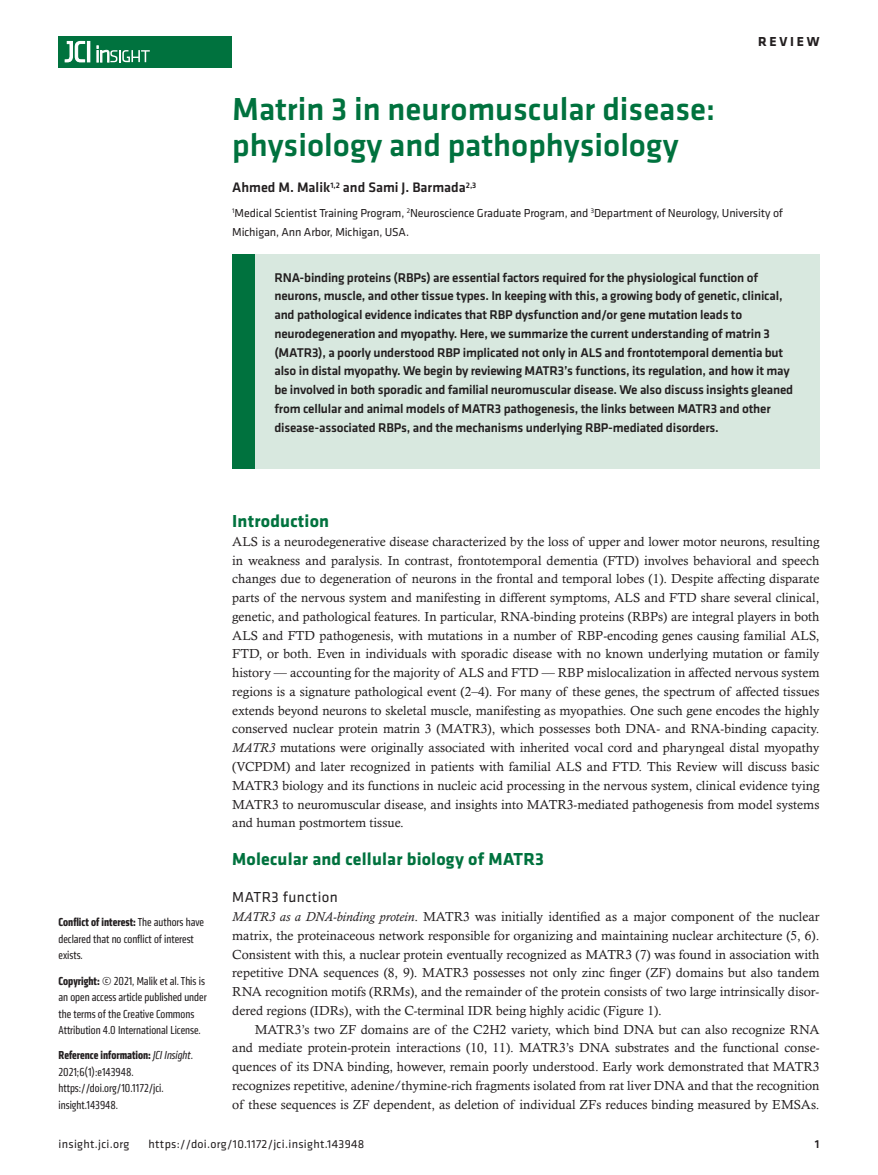
<style>
.page{position:relative;width:878px;height:1175px;background:#fff}
.page>*{position:absolute;margin:0;border:0;box-sizing:border-box;transform-origin:0 0}
.t1{font:500 33px/36px "Klavika Basic";color:#00723e}
.t2{font:700 18px "Klavika";letter-spacing:.01em;color:#00723e}
.t3{font:15px "Klavika Basic";letter-spacing:.025em;color:#231f20}
.t4{font:500 14.25px "Klavika Basic";color:#231f20}
.t5{font:700 13.5px "Klavika Basic";letter-spacing:.2em;color:#231f20}
.t6{font:13.2px/18.8px "Calisto MT Std";color:#231f20;text-align:justify}
.t7{font:500 13.2px/18.8px "Klavika Basic";letter-spacing:-.015em;color:#231f20}
.t8{font:condensed 12px/16.5px "Klavika";color:#231f20}
.t9{font:12px/19.5px "Klavika";letter-spacing:-.01em;color:#231f20}
.t10{font:12px "Klavika Basic";letter-spacing:.025em;color:#231f20}
.t11{font:500 12px "Klavika Basic";color:#231f20}
.s1{font-weight:700}
.s2{font-style:italic}
</style>
<div class="page">
<div style="left:59px;top:36px;width:173px;height:31px;background:#00723e"></div>
<hr style="left:87px;top:41px;width:3px;height:21px;background:#fff">
<svg style="left:64px;top:41px;width:21px;height:22px"></svg>
<svg style="left:97px;top:46px;width:53px;height:16px"></svg>
<div style="left:232px;top:255px;width:587px;height:214px;background:#d8e8df"></div>
<div style="left:232px;top:255px;width:22px;height:214px;background:#00723e"></div>
<p class="t5" style="left:758px;top:32px;width:63px">REVIEW</p>
<h1 class="t1" style="left:232px;top:91px;width:484px">Matrin 3 in neuromuscular disease: physiology and pathophysiology</h1>
<p class="t4" style="left:232px;top:178px;width:246px">Ahmed M. Malik<sup>1,2</sup> and Sami J. Barmada<sup>2,3</sup></p>
<p class="t9" style="left:232px;top:202px;width:552px"><sup>1</sup>Medical Scientist Training Program, <sup>2</sup>Neuroscience Graduate Program, and <sup>3</sup>Department of Neurology, University of<br>Michigan, Ann Arbor, Michigan, USA.</p>
<p class="t7" style="left:274px;top:267px;width:520px">RNA-binding proteins (RBPs) are essential factors required for the physiological function of neurons, muscle, and other tissue types. In keeping with this, a growing body of genetic, clinical, and pathological evidence indicates that RBP dysfunction and/or gene mutation leads to neurodegeneration and myopathy. Here, we summarize the current understanding of matrin 3 (MATR3), a poorly understood RBP implicated not only in ALS and frontotemporal dementia but also in distal myopathy. We begin by reviewing MATR3’s functions, its regulation, and how it may be involved in both sporadic and familial neuromuscular disease. We also discuss insights gleaned from cellular and animal models of MATR3 pathogenesis, the links between MATR3 and other disease-associated RBPs, and the mechanisms underlying RBP-mediated disorders.</p>
<p class="t8" style="left:59px;top:914px;width:147px"><span class="s1">Conflict of interest:</span> The authors have declared that no conflict of interest exists.</p>
<p class="t8" style="left:59px;top:972px;width:150px"><span class="s1">Copyright:</span> © 2021, Malik et al. This is an open access article published under the terms of the Creative Commons Attribution 4.0 International License.</p>
<p class="t8" style="left:59px;top:1046px;width:136px"><span class="s1">Reference information:</span> <span class="s2">JCI Insight</span>.<br>2021;6(1):e143948. https://doi.org/10.1172/jci. insight.143948.</p>
<h2 class="t2" style="left:232px;top:508px;width:98px">Introduction</h2>
<p class="t6" style="left:232px;top:532px;width:588px">ALS is a neurodegenerative disease characterized by the loss of upper and lower motor neurons, resulting in weakness and paralysis. In contrast, frontotemporal dementia (FTD) involves behavioral and speech changes due to degeneration of neurons in the frontal and temporal lobes (1). Despite affecting disparate parts of the nervous system and manifesting in different symptoms, ALS and FTD share several clinical, genetic, and pathological features. In particular, RNA-binding proteins (RBPs) are integral players in both ALS and FTD pathogenesis, with mutations in a number of RBP-encoding genes causing familial ALS, FTD, or both. Even in individuals with sporadic disease with no known underlying mutation or family history — accounting for the majority of ALS and FTD — RBP mislocalization in affected nervous system regions is a signature pathological event (2–4). For many of these genes, the spectrum of affected tissues extends beyond neurons to skeletal muscle, manifesting as myopathies. One such gene encodes the highly conserved nuclear protein matrin 3 (MATR3), which possesses both DNA- and RNA-binding capacity.<br><span class="s2">MATR3</span> mutations were originally associated with inherited vocal cord and pharyngeal distal myopathy (VCPDM) and later recognized in patients with familial ALS and FTD. This Review will discuss basic MATR3 biology and its functions in nucleic acid processing in the nervous system, clinical evidence tying MATR3 to neuromuscular disease, and insights into MATR3-mediated pathogenesis from model systems and human postmortem tissue.</p>
<h2 class="t2" style="left:232px;top:845px;width:313px">Molecular and cellular biology of MATR3</h2>
<p class="t3" style="left:232px;top:887px;width:107px">MATR3 function</p>
<p class="t6" style="left:232px;top:907px;width:588px"><span class="s2">MATR3 as a DNA-binding protein</span>. MATR3 was initially identified as a major component of the nuclear matrix, the proteinaceous network responsible for organizing and maintaining nuclear architecture (5, 6).<br>Consistent with this, a nuclear protein eventually recognized as MATR3 (7) was found in association with repetitive DNA sequences (8, 9). MATR3 possesses not only zinc finger (ZF) domains but also tandem RNA recognition motifs (RRMs), and the remainder of the protein consists of two large intrinsically disor&shy;dered regions (IDRs), with the C-terminal IDR being highly acidic (Figure 1).</p>
<p class="t6" style="left:232px;top:1019px;width:588px;text-indent:22px">MATR3’s two ZF domains are of the C2H2 variety, which bind DNA but can also recognize RNA and mediate protein-protein interactions (10, 11). MATR3’s DNA substrates and the functional conse&shy;quences of its DNA binding, however, remain poorly understood. Early work demonstrated that MATR3 recognizes repetitive, adenine/thymine-rich fragments isolated from rat liver DNA and that the recognition of these sequences is ZF dependent, as deletion of individual ZFs reduces binding measured by EMSAs.</p>
<p class="t10" style="left:58px;top:1135px;width:72px">insight.jci.org</p>
<p class="t10" style="left:148px;top:1135px;width:217px">https://doi.org/10.1172/jci.insight.143948</p>
<p class="t11" style="left:814px;top:1135px;width:6px">1</p>
</div>
